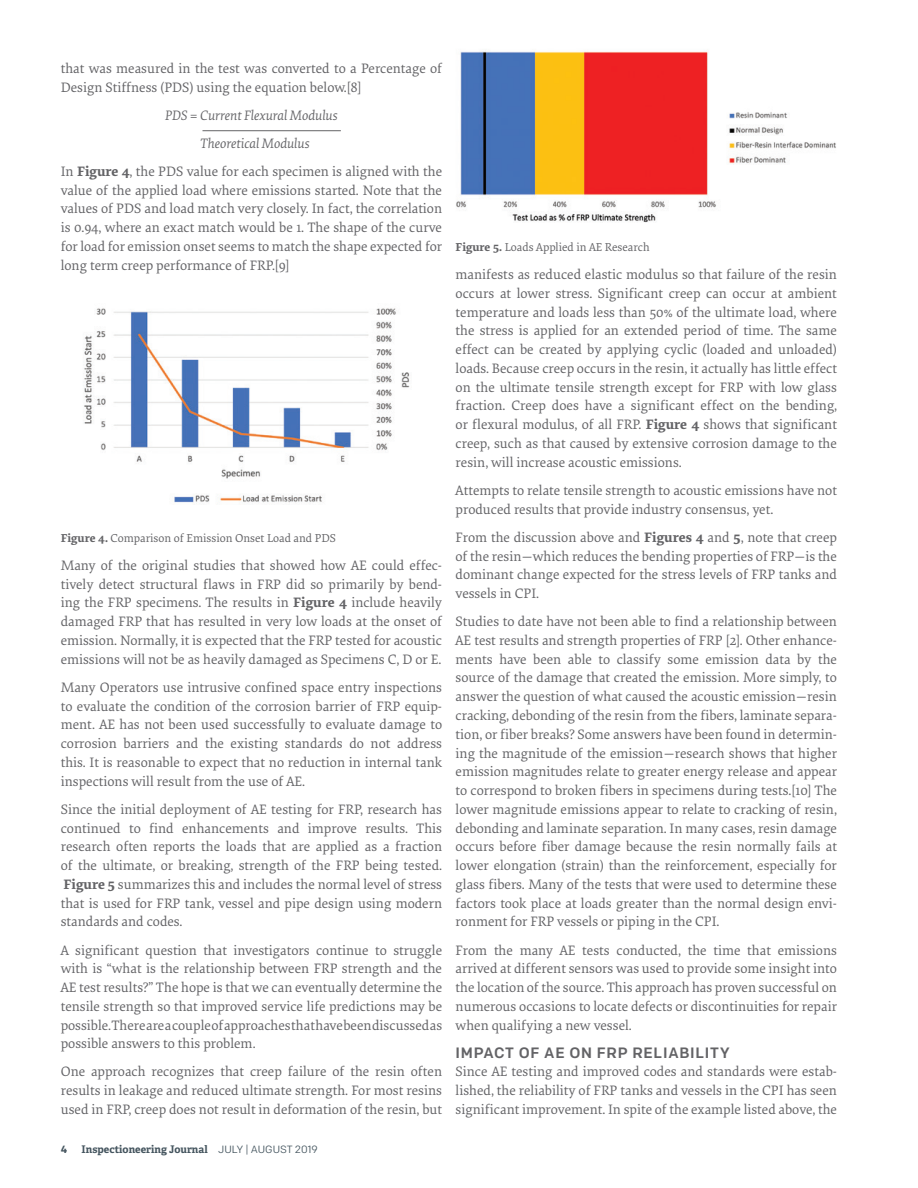
<style>
.page{position:relative;width:918px;height:1188px;background:#fff}
.page>*{position:absolute;margin:0;border:0;box-sizing:border-box;transform-origin:0 0}
.Body_Copy{font:500 15px "Colfax";letter-spacing:.05em;color:#636366}
.Body_Copy-2{font:14.25px/18.8px "Elena";color:#636366;text-align:justify}
.Body_Copy-3{font:italic 14.25px "Elena";color:#636366}
.Body_Copy-4{font:12px "Elena";color:#636366}
.t1{font:700 10.5px "Adelle";color:#45555f}
.t2{font:700 10.5px "Colfax";color:#45555f}
.s1{font-weight:700}
.s2{font-family:"Colfax";font-weight:400}
</style>
<div class="page">
<hr style="left:202px;top:130px;width:139px;height:1px;background:#636366">
<img style="left:84px;top:308px;width:326px;height:195px">
<img style="left:456px;top:51px;width:380px;height:172px">
<p class="Body_Copy-2" style="left:61px;top:58px;width:383px">that was measured in the test was converted to a Percentage of<br>Design Stiffness (PDS) using the equation below.[8]</p>
<p class="Body_Copy-3" style="left:165px;top:105px;width:174px">PDS = Current Flexural Modulus</p>
<p class="Body_Copy-3" style="left:200px;top:133px;width:111px">Theoretical Modulus</p>
<p class="Body_Copy-2" style="left:61px;top:161px;width:383px">In <span class="s1">Figure 4</span>, the PDS value for each specimen is aligned with the value of the applied load where emissions started. Note that the values of PDS and load match very closely. In fact, the correlation is 0.94, where an exact match would be 1. The shape of the curve for load for emission onset seems to match the shape expected for long term creep performance of FRP.[9]</p>
<p class="Body_Copy-4" style="left:61px;top:530px;width:277px"><span class="s1">Figure 4.</span> Comparison of Emission Onset Load and PDS</p>
<p class="Body_Copy-2" style="left:61px;top:555px;width:383px">Many of the original studies that showed how AE could effec&shy;tively detect structural flaws in FRP did so primarily by bend&shy;ing the FRP specimens. The results in <span class="s1">Figure 4</span> include heavily damaged FRP that has resulted in very low loads at the onset of emission. Normally, it is expected that the FRP tested for acoustic emissions will not be as heavily damaged as Specimens C, D or E.</p>
<p class="Body_Copy-2" style="left:61px;top:677px;width:383px">Many Operators use intrusive confined space entry inspections to evaluate the condition of the corrosion barrier of FRP equip&shy;ment. AE has not been used successfully to evaluate damage to corrosion barriers and the existing standards do not address this. It is reasonable to expect that no reduction in internal tank inspections will result from the use of AE.</p>
<p class="Body_Copy-2" style="left:61px;top:799px;width:383px">Since the initial deployment of AE testing for FRP, research has continued to find enhancements and improve results. This research often reports the loads that are applied as a fraction of the ultimate, or breaking, strength of the FRP being tested.<br><span class="s1">Figure 5</span> summarizes this and includes the normal level of stress that is used for FRP tank, vessel and pipe design using modern standards and codes.</p>
<p class="Body_Copy-2" style="left:61px;top:940px;width:383px">A significant question that investigators continue to struggle with is “what is the relationship between FRP strength and the AE test results?” The hope is that we can eventually determine the tensile strength so that improved service life predictions may be possible. There are a couple of approaches that have been discussed as possible answers to this problem.</p>
<p class="Body_Copy-2" style="left:61px;top:1062px;width:383px">One approach recognizes that creep failure of the resin often results in leakage and reduced ultimate strength. For most resins used in FRP, creep does not result in deformation of the resin, but</p>
<p class="t2" style="left:61px;top:1143px;width:8px">4</p>
<p class="t1" style="left:82px;top:1143px;width:238px">Inspectioneering Journal <span class="s2">JULY | AUGUST 2019</span></p>
<p class="Body_Copy-4" style="left:456px;top:239px;width:196px"><span class="s1">Figure 5.</span> Loads Applied in AE Research</p>
<p class="Body_Copy-2" style="left:456px;top:265px;width:383px">manifests as reduced elastic modulus so that failure of the resin occurs at lower stress. Significant creep can occur at ambient temperature and loads less than 50% of the ultimate load, where the stress is applied for an extended period of time. The same effect can be created by applying cyclic (loaded and unloaded) loads. Because creep occurs in the resin, it actually has little effect on the ultimate tensile strength except for FRP with low glass fraction. Creep does have a significant effect on the bending, or flexural modulus, of all FRP. <span class="s1">Figure 4</span> shows that significant creep, such as that caused by extensive corrosion damage to the resin, will increase acoustic emissions.</p>
<p class="Body_Copy-2" style="left:456px;top:480px;width:383px">Attempts to relate tensile strength to acoustic emissions have not produced results that provide industry consensus, yet.</p>
<p class="Body_Copy-2" style="left:456px;top:527px;width:383px">From the discussion above and <span class="s1">Figures 4</span> and <span class="s1">5</span>, note that creep of the resin—which reduces the bending properties of FRP—is the dominant change expected for the stress levels of FRP tanks and vessels in CPI.</p>
<p class="Body_Copy-2" style="left:456px;top:612px;width:383px">Studies to date have not been able to find a relationship between AE test results and strength properties of FRP [2]. Other enhance&shy;ments have been able to classify some emission data by the source of the damage that created the emission. More simply, to answer the question of what caused the acoustic emission—resin cracking, debonding of the resin from the fibers, laminate separa&shy;tion, or fiber breaks? Some answers have been found in determin&shy;ing the magnitude of the emission—research shows that higher emission magnitudes relate to greater energy release and appear to correspond to broken fibers in specimens during tests.[10] The lower magnitude emissions appear to relate to cracking of resin, debonding and laminate separation. In many cases, resin damage occurs before fiber damage because the resin normally fails at lower elongation (strain) than the reinforcement, especially for glass fibers. Many of the tests that were used to determine these factors took place at loads greater than the normal design envi&shy;ronment for FRP vessels or piping in the CPI.</p>
<p class="Body_Copy-2" style="left:456px;top:940px;width:383px">From the many AE tests conducted, the time that emissions arrived at different sensors was used to provide some insight into the location of the source. This approach has proven successful on numerous occasions to locate defects or discontinuities for repair when qualifying a new vessel.</p>
<p class="Body_Copy" style="left:456px;top:1043px;width:275px">IMPACT OF AE ON FRP RELIABILITY</p>
<p class="Body_Copy-2" style="left:456px;top:1062px;width:383px">Since AE testing and improved codes and standards were estab&shy;lished, the reliability of FRP tanks and vessels in the CPI has seen significant improvement. In spite of the example listed above, the</p>
</div>
